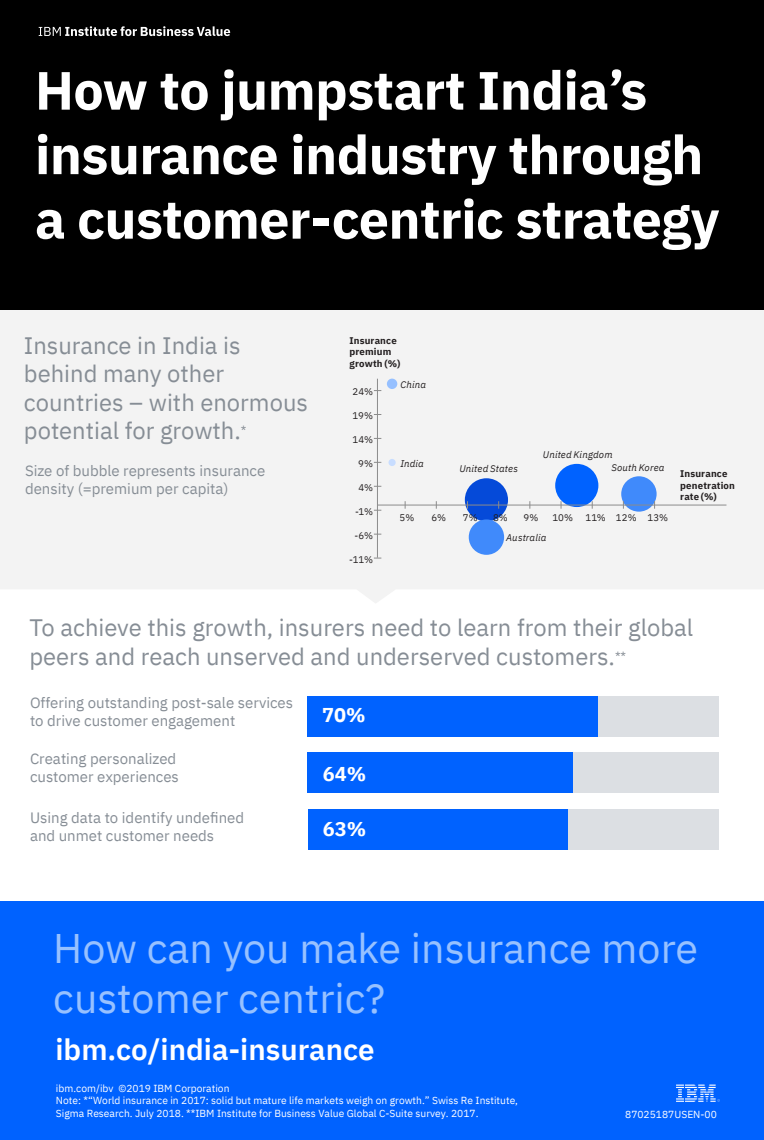
<style>
.page{position:relative;width:764px;height:1140px;background:#fff}
.page>*{position:absolute;margin:0;border:0;box-sizing:border-box;transform-origin:0 0}
.t1{font:700 53.75px/64.5px "IBM Plex Sans";letter-spacing:-.01em;color:#fff}
.t2{font:41.25px/49.5px "IBM Plex Sans";color:#97c1ff}
.t3{font:600 29.5px "IBM Plex Sans";color:#fff}
.t4{font:23.75px/28.5px "IBM Plex Sans";color:#868d95}
.t5{font:700 20px "IBM Plex Sans";color:#fff}
.t6{font:15px/18px "IBM Plex Sans";color:#868d95}
.t7{font:10.25px/12.2px "IBM Plex Sans";color:#fff}
.t8{font:italic 9.62px/12.9px "IBM Plex Sans";letter-spacing:.015em;color:#231f20}
.t9{font:700 9.62px/11.6px "IBM Plex Sans";letter-spacing:.015em;color:#231f20}
.t10{font:9.62px "IBM Plex Sans";letter-spacing:.01em;color:#231f20}
</style>
<div class="page">
<div style="left:0;top:0;width:764px;height:310px;background:#000"></div>
<svg style="left:39px;top:26px;width:191px;height:10px"></svg>
<div style="left:0;top:901px;width:764px;height:239px;background:#0062ff"></div>
<img style="left:676px;top:1085px;width:44px;height:17px">
<div style="left:0;top:310px;width:764px;height:293px;background:#f3f3f3"></div>
<div style="left:588px;top:696px;width:131px;height:40px;background:#dcdfe3"></div>
<div style="left:568px;top:752px;width:151px;height:41px;background:#dcdfe3"></div>
<div style="left:564px;top:809px;width:155px;height:41px;background:#dcdfe3"></div>
<div style="left:308px;top:696px;width:290px;height:40px;background:#0062ff"></div>
<div style="left:308px;top:752px;width:265px;height:41px;background:#0062ff"></div>
<div style="left:308px;top:809px;width:259px;height:41px;background:#0062ff"></div>
<hr style="left:377px;top:379px;width:1px;height:179px;background:#8b8b8b">
<div style="left:555px;top:464px;width:43px;height:43px;background:#0062ff;border-radius:50%"></div>
<div style="left:621px;top:476px;width:35px;height:36px;background:#408afb;border-radius:50%"></div>
<div style="left:465px;top:478px;width:43px;height:43px;background:#054ad9;border-radius:50%"></div>
<div style="left:469px;top:519px;width:35px;height:36px;background:#408afb;border-radius:50%"></div>
<div style="left:387px;top:379px;width:10px;height:10px;background:#96c0ff;border-radius:50%"></div>
<div style="left:388px;top:459px;width:8px;height:7px;background:#c8ddff;border-radius:50%"></div>
<hr style="left:378px;top:505px;width:348px;height:1px;background:#8b8b8b">
<h1 class="t1" style="left:35px;top:54px;width:686px">How to jumpstart India’s insurance industry through a customer-centric strategy</h1>
<h3 class="t4" style="left:24px;top:329px;width:286px">Insurance in India is behind many other countries – with enormous potential for growth.<sup>*</sup></h3>
<h3 class="t6" style="left:25px;top:460px;width:242px">Size of bubble represents insurance density (=premium per capita)</h3>
<p class="t9" style="left:349px;top:334px;width:52px">Insurance premium growth (%)</p>
<p class="t10" style="left:352px;top:384px;width:22px">24%</p>
<p class="t10" style="left:353px;top:408px;width:22px">19%</p>
<p class="t10" style="left:352px;top:432px;width:22px">14%</p>
<p class="t10" style="left:358px;top:456px;width:16px">9%</p>
<p class="t10" style="left:358px;top:480px;width:16px">4%</p>
<p class="t10" style="left:355px;top:504px;width:19px">-1%</p>
<p class="t10" style="left:354px;top:528px;width:20px">-6%</p>
<p class="t10" style="left:349px;top:552px;width:25px">-11%</p>
<p class="t8" style="left:400px;top:377px;width:27px">China</p>
<p class="t8" style="left:400px;top:456px;width:25px">India</p>
<p class="t8" style="left:459px;top:461px;width:60px">United States</p>
<p class="t8" style="left:611px;top:448px;width:55px;text-indent:-68px">United Kingdom<br>South Korea</p>
<p class="t10" style="left:463px;top:510px;width:16px">7%</p>
<p class="t10" style="left:493px;top:510px;width:16px">8%</p>
<p class="t10" style="left:399px;top:510px;width:16px">5%</p>
<p class="t10" style="left:431px;top:510px;width:16px">6%</p>
<p class="t10" style="left:523px;top:510px;width:16px">9%</p>
<p class="t10" style="left:552px;top:510px;width:22px">10%</p>
<p class="t10" style="left:585px;top:510px;width:84px">11% 12% 13%</p>
<p class="t8" style="left:506px;top:531px;width:42px">Australia</p>
<p class="t9" style="left:680px;top:467px;width:56px">Insurance penetration rate (%)</p>
<h3 class="t4" style="left:29px;top:612px;width:665px">To achieve this growth, insurers need to learn from their global peers and reach unserved and underserved customers.<sup>**</sup></h3>
<h3 class="t6" style="left:30px;top:692px;width:265px">Offering outstanding post-sale services to drive customer engagement</h3>
<h3 class="t6" style="left:30px;top:748px;width:150px">Creating personalized customer experiences</h3>
<h3 class="t6" style="left:30px;top:807px;width:216px">Using data to identify undefined and unmet customer needs</h3>
<h3 class="t5" style="left:322px;top:699px;width:45px">70%</h3>
<h3 class="t5" style="left:323px;top:758px;width:45px">64%</h3>
<h3 class="t5" style="left:323px;top:813px;width:45px">63%</h3>
<h2 class="t2" style="left:53px;top:921px;width:646px">How can you make insurance more customer centric?</h2>
<h3 class="t3" style="left:55px;top:1026px;width:321px">ibm.co/india-insurance</h3>
<p class="t7" style="left:56px;top:1082px;width:463px">ibm.com/ibv ©2019 IBM Corporation<br>Note: *“World insurance in 2017: solid but mature life markets weigh on growth.” Swiss Re Institute,<br>Sigma Research. July 2018. **IBM Institute for Business Value Global C-Suite survey. 2017.</p>
<p class="t7" style="left:625px;top:1108px;width:93px">87025187USEN-00</p>
</div>
